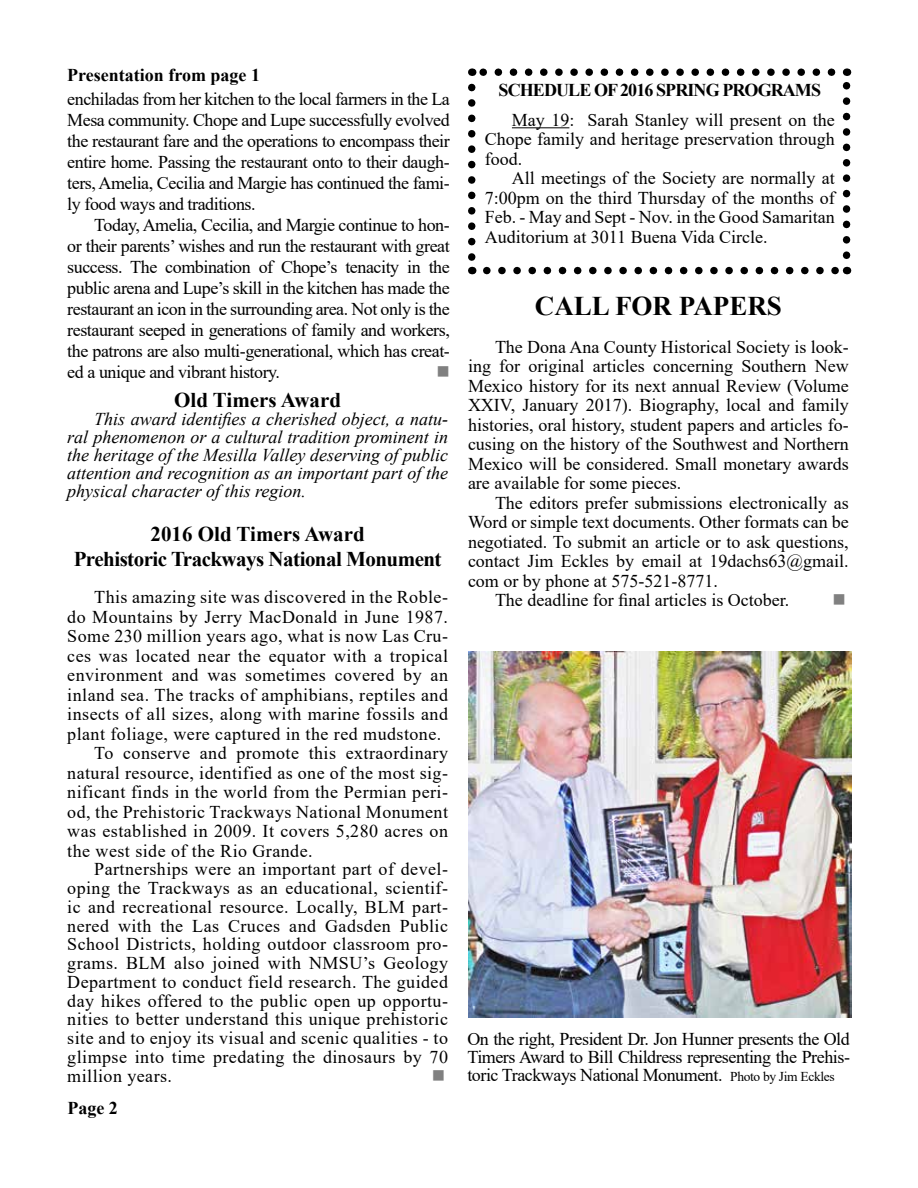
<style>
.page{position:relative;width:918px;height:1188px;background:#fff}
.page>*{position:absolute;margin:0;border:0;box-sizing:border-box;transform-origin:0 0}
.t1{font:700 27px "Times New Roman";color:#000}
.t2{font:700 21px/25.2px "Times New Roman";letter-spacing:-.025em;color:#000;text-align:center}
.t3{font:700 21px "Times New Roman";color:#000}
.t4{font:18px/19.5px "Times New Roman";letter-spacing:.025em;color:#000;text-align:justify}
.t5{font:18px "Times New Roman";color:#000}
.t6{font:italic 18px/18px "Times New Roman";color:#000;text-align:justify}
.t7{font:700 18px "Times New Roman";letter-spacing:-.05em;color:#000}
.t8{font:700 18px "Times New Roman";color:#000}
.t9{font:18px "Wingdings";color:#808080}
.s1{font-size:13.5px}
</style>
<div class="page">
<svg style="left:487px;top:267px;width:352px;height:7px"></svg>
<svg style="left:479px;top:68px;width:353px;height:8px"></svg>
<svg style="left:468px;top:87px;width:8px;height:187px"></svg>
<svg style="left:843px;top:68px;width:7px;height:187px"></svg>
<hr style="left:512px;top:127px;width:57px;height:1px;background:#000">
<img style="left:468px;top:651px;width:383px;height:366px">
<p class="t8" style="left:67px;top:62px;width:194px">Presentation from page 1</p>
<p class="t4" style="left:67px;top:88px;width:384px;line-height:21px">enchiladas from her kitchen to the local farmers in the La Mesa community. Chope and Lupe successfully evolved the restaurant fare and the operations to encompass their entire home. Passing the restaurant onto to their daugh&shy;ters, Amelia, Cecilia and Margie has continued the fami&shy;ly food ways and traditions.</p>
<p class="t4" style="left:67px;top:214px;width:384px;line-height:21px;text-indent:27px">Today, Amelia, Cecilia, and Margie continue to hon&shy;or their parents’ wishes and run the restaurant with great success. The combination of Chope’s tenacity in the public arena and Lupe’s skill in the kitchen has made the restaurant an icon in the surrounding area. Not only is the restaurant seeped in generations of family and workers, the patrons are also multi-generational, which has creat&shy;ed a unique and vibrant history.</p>
<p class="t9" style="left:436px;top:362px;width:15px">■</p>
<p class="t3" style="left:174px;top:385px;width:168px">Old Timers Award</p>
<p class="t6" style="left:67px;top:410px;width:382px;text-indent:27px">This award identifies a cherished object, a natu&shy;ral phenomenon or a cultural tradition prominent in the heritage of the Mesilla Valley deserving of public attention and recognition as an important part of the physical character of this region.</p>
<p class="t2" style="left:74px;top:520px;width:369px">2016 Old Timers Award<br>Prehistoric Trackways National Monument</p>
<p class="t4" style="left:94px;top:587px;width:355px">This amazing site was discovered in the Roble-</p>
<p class="t4" style="left:67px;top:606px;width:382px">do Mountains by Jerry MacDonald in June 1987.</p>
<p class="t4" style="left:67px;top:626px;width:382px">Some 230 million years ago, what is now Las Cru-</p>
<p class="t4" style="left:67px;top:645px;width:382px">ces was located near the equator with a tropical</p>
<p class="t4" style="left:67px;top:665px;width:382px">environment and was sometimes covered by an</p>
<p class="t4" style="left:67px;top:684px;width:382px">inland sea. The tracks of amphibians, reptiles and</p>
<p class="t4" style="left:67px;top:704px;width:382px">insects of all sizes, along with marine fossils and</p>
<p class="t4" style="left:67px;top:723px;width:376px">plant foliage, were captured in the red mudstone.</p>
<p class="t4" style="left:94px;top:743px;width:355px">To conserve and promote this extraordinary</p>
<p class="t4" style="left:67px;top:762px;width:382px">natural resource, identified as one of the most sig-</p>
<p class="t4" style="left:67px;top:782px;width:382px">nificant finds in the world from the Permian peri-</p>
<p class="t4" style="left:67px;top:801px;width:382px">od, the Prehistoric Trackways National Monument</p>
<p class="t4" style="left:67px;top:821px;width:382px">was established in 2009. It covers 5,280 acres on</p>
<p class="t4" style="left:67px;top:840px;width:247px">the west side of the Rio Grande.</p>
<p class="t4" style="left:94px;top:859px;width:355px">Partnerships were an important part of devel-</p>
<p class="t4" style="left:67px;top:878px;width:382px">oping the Trackways as an educational, scientif-</p>
<p class="t4" style="left:67px;top:897px;width:382px">ic and recreational resource. Locally, BLM part-</p>
<p class="t4" style="left:67px;top:915px;width:382px">nered with the Las Cruces and Gadsden Public</p>
<p class="t4" style="left:67px;top:934px;width:382px">School Districts, holding outdoor classroom pro-</p>
<p class="t4" style="left:67px;top:953px;width:382px">grams. BLM also joined with NMSU’s Geology</p>
<p class="t4" style="left:67px;top:972px;width:382px">Department to conduct field research. The guided</p>
<p class="t4" style="left:67px;top:990px;width:382px">day hikes offered to the public open up opportu-</p>
<p class="t4" style="left:67px;top:1009px;width:382px">nities to better understand this unique prehistoric</p>
<p class="t4" style="left:67px;top:1028px;width:382px">site and to enjoy its visual and scenic qualities - to</p>
<p class="t4" style="left:67px;top:1047px;width:382px">glimpse into time predating the dinosaurs by 70</p>
<p class="t4" style="left:67px;top:1066px;width:106px">million years.</p>
<p class="t9" style="left:432px;top:1066px;width:15px">■</p>
<p class="t7" style="left:68px;top:1095px;width:52px">Page 2</p>
<p class="t7" style="left:499px;top:77px;width:324px">SCHEDULE OF 2016 SPRING PROGRAMS</p>
<p class="t4" style="left:485px;top:110px;width:351px;text-indent:27px">May 19: Sarah Stanley will present on the Chope family and heritage preservation through food.</p>
<p class="t4" style="left:485px;top:168px;width:351px;text-indent:27px">All meetings of the Society are normally at 7:00pm on the third Thursday of the months of Feb. - May and Sept - Nov. in the Good Samaritan Auditorium at 3011 Buena Vida Circle.</p>
<h1 class="t1" style="left:535px;top:287px;width:249px">CALL FOR PAPERS</h1>
<p class="t4" style="left:468px;top:337px;width:382px;text-indent:27px">The Dona Ana County Historical Society is look&shy;ing for original articles concerning Southern New Mexico history for its next annual Review (Volume XXIV, January 2017). Biography, local and family histories, oral history, student papers and articles fo&shy;cusing on the history of the Southwest and Northern Mexico will be considered. Small monetary awards are available for some pieces.</p>
<p class="t5" style="left:495px;top:490px;width:355px">The editors prefer submissions electronically as</p>
<p class="t5" style="left:468px;top:510px;width:382px">Word or simple text documents. Other formats can be</p>
<p class="t5" style="left:468px;top:529px;width:382px">negotiated. To submit an article or to ask questions,</p>
<p class="t5" style="left:468px;top:549px;width:382px">contact Jim Eckles by email at 19dachs63@gmail.</p>
<p class="t5" style="left:468px;top:568px;width:251px">com or by phone at 575-521-8771.</p>
<p class="t5" style="left:495px;top:588px;width:296px">The deadline for final articles is October.</p>
<p class="t9" style="left:833px;top:590px;width:15px">■</p>
<p class="t4" style="left:467px;top:1030px;width:384px;line-height:18px">On the right, President Dr. Jon Hunner presents the Old Timers Award to Bill Childress representing the Prehis&shy;toric Trackways National Monument. <span class="s1">Photo by Jim Eckles</span></p>
</div>
